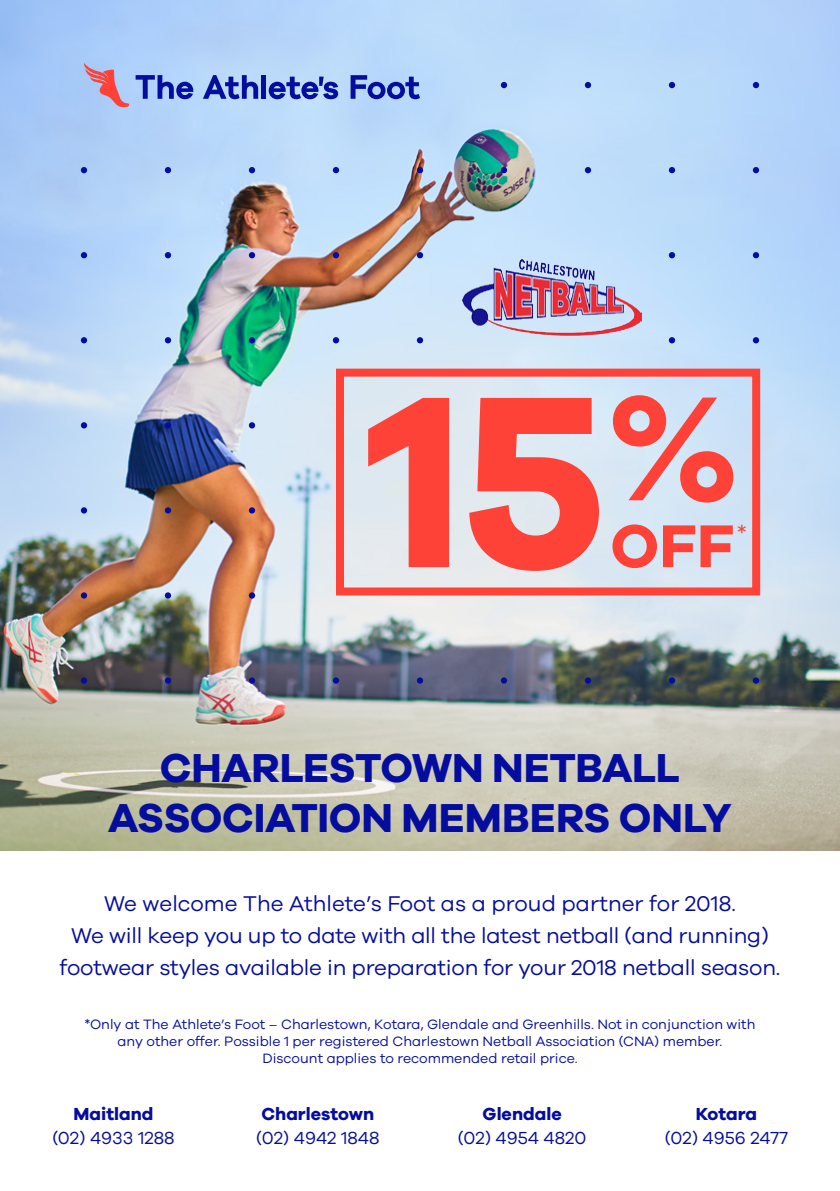
<style>
.page{position:relative;width:840px;height:1191px;background:#fff}
.page>*{position:absolute;margin:0;border:0;box-sizing:border-box;transform-origin:0 0}
.t1{font:700 252.6px "Galano Grotesque";color:#ff4238}
.t2{font:700 153.2px "Galano Grotesque";color:#ff4238}
.t3{font:700 62.2px "Galano Grotesque";color:#ff4238}
.t4{font:700 41.6px/50px "Galano Grotesque";letter-spacing:-.01em;color:#050d9e;text-align:center}
.t5{font:24px "Galano Grotesque";color:#ff4238}
.t6{font:22px/32px "Galano Grotesque";letter-spacing:-.01em;color:#050d9e;text-align:center}
.t7{font:18px "Galano Grotesque";color:#050d9e}
.t8{font:700 18px "Galano Grotesque";color:#050d9e}
.t9{font:14px/16.8px "Galano Grotesque";color:#050d9e;text-align:center}
</style>
<div class="page">
<img style="left:0;top:0;width:839px;height:850px">
<img style="left:462px;top:259px;width:179px;height:77px">
<svg style="left:135px;top:75px;width:58px;height:24px"></svg>
<div style="left:261px;top:75px;width:5px;height:24px;background:#050d9e"></div>
<svg style="left:268px;top:77px;width:70px;height:22px;background:#6175cc"></svg>
<svg style="left:350px;top:75px;width:70px;height:24px;background:#677cd1"></svg>
<svg style="left:203px;top:75px;width:55px;height:24px"></svg>
<svg style="left:84px;top:63px;width:45px;height:44px;background:#c4a2be"></svg>
<div style="left:336px;top:369px;width:423px;height:226px;border:8px solid #ff4238"></div>
<div style="left:500px;top:82px;width:7px;height:6px;background:#050d9e;border-radius:50%"></div>
<svg style="left:584px;top:82px;width:6px;height:6px"></svg>
<svg style="left:668px;top:82px;width:6px;height:6px"></svg>
<svg style="left:752px;top:82px;width:6px;height:6px"></svg>
<svg style="left:81px;top:167px;width:6px;height:6px"></svg>
<svg style="left:165px;top:167px;width:6px;height:6px"></svg>
<svg style="left:249px;top:167px;width:6px;height:6px"></svg>
<div style="left:332px;top:167px;width:7px;height:6px;background:#050d9e;border-radius:50%"></div>
<div style="left:416px;top:167px;width:7px;height:6px;background:#050d9e;border-radius:50%"></div>
<div style="left:500px;top:167px;width:7px;height:6px;background:#050d9e;border-radius:50%"></div>
<svg style="left:584px;top:167px;width:6px;height:6px"></svg>
<svg style="left:668px;top:167px;width:6px;height:6px"></svg>
<svg style="left:752px;top:167px;width:6px;height:6px"></svg>
<svg style="left:81px;top:252px;width:6px;height:6px"></svg>
<svg style="left:165px;top:252px;width:6px;height:6px"></svg>
<svg style="left:249px;top:252px;width:6px;height:6px"></svg>
<div style="left:332px;top:252px;width:7px;height:6px;background:#050d9e;border-radius:50%"></div>
<div style="left:416px;top:252px;width:7px;height:6px;background:#050d9e;border-radius:50%"></div>
<svg style="left:668px;top:252px;width:6px;height:6px"></svg>
<svg style="left:752px;top:252px;width:6px;height:6px"></svg>
<svg style="left:81px;top:337px;width:6px;height:6px"></svg>
<svg style="left:165px;top:337px;width:6px;height:6px"></svg>
<svg style="left:249px;top:337px;width:6px;height:6px"></svg>
<div style="left:332px;top:337px;width:7px;height:6px;background:#050d9e;border-radius:50%"></div>
<div style="left:416px;top:337px;width:7px;height:6px;background:#050d9e;border-radius:50%"></div>
<svg style="left:668px;top:337px;width:6px;height:6px"></svg>
<svg style="left:752px;top:337px;width:6px;height:6px"></svg>
<svg style="left:81px;top:422px;width:6px;height:6px"></svg>
<svg style="left:165px;top:422px;width:6px;height:6px"></svg>
<svg style="left:249px;top:422px;width:6px;height:6px"></svg>
<svg style="left:81px;top:507px;width:6px;height:6px"></svg>
<svg style="left:165px;top:507px;width:6px;height:6px"></svg>
<svg style="left:249px;top:507px;width:6px;height:6px"></svg>
<svg style="left:81px;top:592px;width:6px;height:6px"></svg>
<svg style="left:165px;top:592px;width:6px;height:6px"></svg>
<svg style="left:249px;top:592px;width:6px;height:6px"></svg>
<svg style="left:81px;top:677px;width:6px;height:6px"></svg>
<svg style="left:165px;top:677px;width:6px;height:6px"></svg>
<svg style="left:249px;top:677px;width:6px;height:6px"></svg>
<div style="left:332px;top:677px;width:7px;height:6px;background:#050d9e;border-radius:50%"></div>
<div style="left:416px;top:677px;width:7px;height:6px;background:#050d9e;border-radius:50%"></div>
<div style="left:500px;top:677px;width:7px;height:6px;background:#050d9e;border-radius:50%"></div>
<svg style="left:584px;top:677px;width:6px;height:6px"></svg>
<svg style="left:668px;top:677px;width:6px;height:6px"></svg>
<svg style="left:752px;top:677px;width:6px;height:6px"></svg>
<h1 class="t1" style="left:367px;top:325px;width:241px">15</h1>
<h2 class="t2" style="left:606px;top:354px;width:134px">%</h2>
<h3 class="t3" style="left:610px;top:507px;width:125px">OFF</h3>
<h3 class="t5" style="left:736px;top:520px;width:12px">*</h3>
<h3 class="t4" style="left:108px;top:741px;width:625px">CHARLESTOWN NETBALL<br>ASSOCIATION MEMBERS ONLY</h3>
<h3 class="t6" style="left:60px;top:886px;width:721px">We welcome The Athlete’s Foot as a proud partner for 2018.<br>We will keep you up to date with all the latest netball (and running) footwear styles available in preparation for your 2018 netball season.</h3>
<p class="t9" style="left:84px;top:1015px;width:672px">*Only at The Athlete’s Foot – Charlestown, Kotara, Glendale and Greenhills. Not in conjunction with any other offer. Possible 1 per registered Charlestown Netball Association (CNA) member.<br>Discount applies to recommended retail price.</p>
<p class="t8" style="left:73px;top:1103px;width:81px">Maitland</p>
<p class="t7" style="left:52px;top:1127px;width:124px">(02) 4933 1288</p>
<p class="t8" style="left:261px;top:1103px;width:114px">Charlestown</p>
<p class="t7" style="left:256px;top:1127px;width:125px">(02) 4942 1848</p>
<p class="t8" style="left:482px;top:1103px;width:80px">Glendale</p>
<p class="t7" style="left:457px;top:1127px;width:130px">(02) 4954 4820</p>
<p class="t8" style="left:695px;top:1103px;width:63px">Kotara</p>
<p class="t7" style="left:664px;top:1127px;width:124px">(02) 4956 2477</p>
</div>
